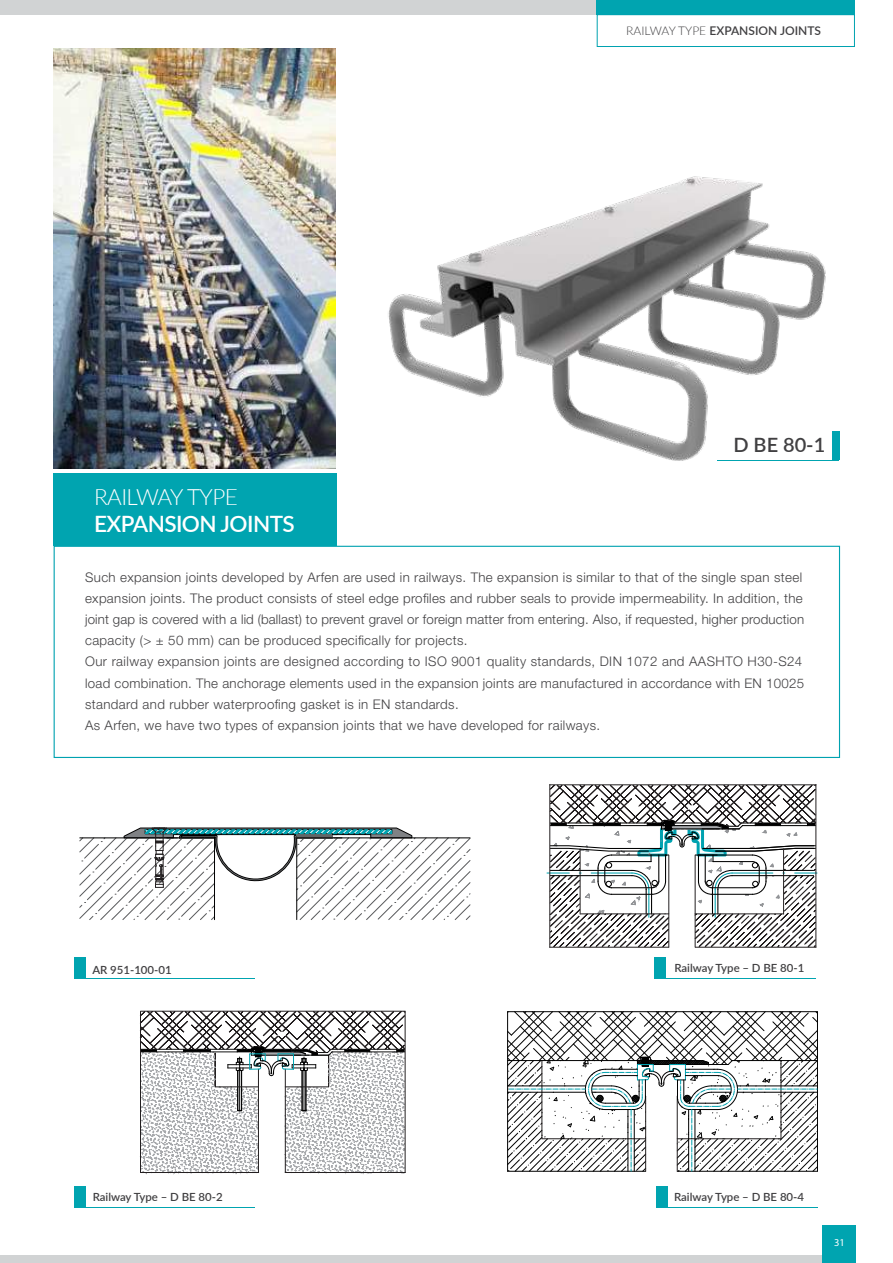
<style>
.page{position:relative;width:893px;height:1263px;background:#fff}
.page>*{position:absolute;margin:0;border:0;box-sizing:border-box;transform-origin:0 0}
.t1{font:600 22.5px "Lato";letter-spacing:-.025em;color:#fff}
.t2{font:300 22.5px "Lato";letter-spacing:-.025em;color:#fff}
.t3{font:600 19.65px "Lato";color:#414042}
.t4{font:300 13.35px/21.1px "Helvetica Neue LT Pro";letter-spacing:.03em;color:#414042}
.t5{font:600 12px "Lato";color:#414042}
.t6{font:600 11.25px "Lato";color:#414042}
.t7{font:10.5px "Myriad Pro";color:#fff}
.s1{font-weight:300}
</style>
<div class="page">
<img style="left:54px;top:48px;width:282px;height:421px">
<div style="left:0;top:1255px;width:830px;height:8px;background:#d1d3d4"></div>
<div style="left:822px;top:1225px;width:34px;height:38px;background:#00a4b0"></div>
<div style="left:0;top:0;width:597px;height:15px;background:#d1d3d4"></div>
<div style="left:597px;top:0;width:258px;height:15px;background:#00a4b0"></div>
<div style="left:597px;top:14px;width:258px;height:33px;border:1px solid #00a2b0"></div>
<div style="left:53px;top:474px;width:284px;height:72px;background:#00a4b0"></div>
<img style="left:388px;top:176px;width:438px;height:285px">
<hr style="left:717px;top:460px;width:122px;height:1px;background:#00a4b0">
<div style="left:832px;top:431px;width:7px;height:29px;background:#00a4b0"></div>
<svg style="left:507px;top:1011px;width:311px;height:161px"></svg>
<svg style="left:698px;top:309px;width:81px;height:449px"></svg>
<svg style="left:501px;top:176px;width:165px;height:698px"></svg>
<hr style="left:816px;top:784px;width:1px;height:163px;background:#231f20">
<hr style="left:550px;top:784px;width:266px;height:1px;background:#231f20">
<hr style="left:695px;top:947px;width:121px;height:1px;background:#231f20">
<hr style="left:550px;top:947px;width:119px;height:1px;background:#231f20">
<hr style="left:74px;top:979px;width:181px;height:1px;background:#00a4b0">
<div style="left:74px;top:957px;width:12px;height:22px;background:#00a4b0"></div>
<hr style="left:656px;top:1207px;width:162px;height:1px;background:#00a4b0">
<div style="left:656px;top:1186px;width:12px;height:21px;background:#00a4b0"></div>
<hr style="left:655px;top:979px;width:161px;height:1px;background:#00a4b0">
<div style="left:655px;top:957px;width:11px;height:22px;background:#00a4b0"></div>
<hr style="left:74px;top:1207px;width:181px;height:1px;background:#00a4b0">
<div style="left:74px;top:1186px;width:12px;height:21px;background:#00a4b0"></div>
<svg style="left:140px;top:978px;width:266px;height:197px"></svg>
<hr style="left:405px;top:1011px;width:1px;height:161px;background:#231f20">
<svg style="left:140px;top:1011px;width:265px;height:162px"></svg>
<svg style="left:547px;top:785px;width:270px;height:162px"></svg>
<svg style="left:79px;top:827px;width:392px;height:93px"></svg>
<p class="t5" style="left:626px;top:22px;width:196px"><span class="s1">RAILWAY TYPE</span> EXPANSION JOINTS</p>
<h2 class="t3" style="left:733px;top:431px;width:93px">D BE 80-1</h2>
<h1 class="t2" style="left:94px;top:481px;width:145px">RAILWAY TYPE</h1>
<h1 class="t1" style="left:94px;top:507px;width:202px">EXPANSION JOINTS</h1>
<p class="t4" style="left:85px;top:566px;width:721px">Such expansion joints developed by Arfen are used in railways. The expansion is similar to that of the single span steel expansion joints. The product consists of steel edge profiles and rubber seals to provide impermeability. In addition, the joint gap is covered with a lid (ballast) to prevent gravel or foreign matter from entering. Also, if requested, higher production capacity (&gt; ± 50 mm) can be produced specifically for projects.<br>Our railway expansion joints are designed according to ISO 9001 quality standards, DIN 1072 and AASHTO H30-S24 load combination. The anchorage elements used in the expansion joints are manufactured in accordance with EN 10025 standard and rubber waterproofing gasket is in EN standards.<br>As Arfen, we have two types of expansion joints that we have developed for railways.</p>
<p class="t6" style="left:92px;top:961px;width:81px">AR 951-100-01</p>
<p class="t6" style="left:674px;top:960px;width:131px">Railway Type – D BE 80-1</p>
<p class="t6" style="left:93px;top:1189px;width:131px">Railway Type – D BE 80-2</p>
<p class="t6" style="left:674px;top:1189px;width:131px">Railway Type – D BE 80-4</p>
<p class="t7" style="left:834px;top:1236px;width:12px">31</p>
</div>
